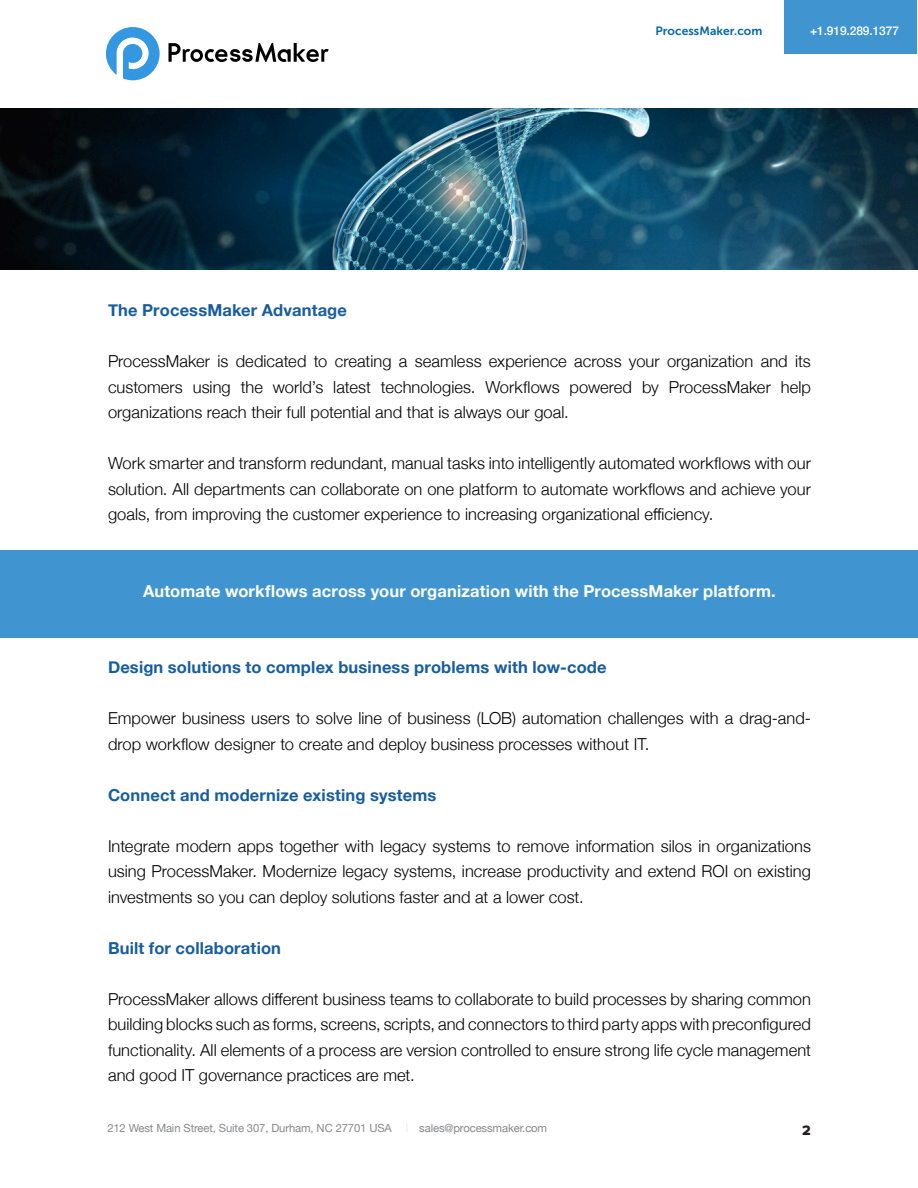
<style>
.page{position:relative;width:918px;height:1188px;background:#fff}
.page>*{position:absolute;margin:0;border:0;box-sizing:border-box;transform-origin:0 0}
.t1{font:300 16.5px/25.5px "Helvetica Neue";letter-spacing:.005em;color:#000;text-align:justify}
.t2{font:700 16.5px "Helvetica Neue";letter-spacing:.01em;color:#175d9e}
.t3{font:700 16.5px "Helvetica Neue";letter-spacing:.01em;color:#fff}
.t4{font:14.25px "Proxima Nova Extrabld";color:#231f20}
.t5{font:12px "Museo Sans 700";letter-spacing:.005em;color:#0167a6}
.t6{font:500 12px "Helvetica Neue";letter-spacing:-.01em;color:#fff}
.t7{font:11.25px "Helvetica Neue";letter-spacing:-.01em;color:#86888b}
.s1{font-weight:200;font-size:8.4px;color:#658dbf}
</style>
<div class="page">
<div style="left:785px;top:0;width:132px;height:54px;background:#4095d1"></div>
<svg style="left:106px;top:27px;width:54px;height:53px"></svg>
<svg style="left:169px;top:43px;width:160px;height:19px"></svg>
<div style="left:0;top:550px;width:918px;height:88px;background:#4095d1"></div>
<img style="left:0;top:108px;width:918px;height:162px">
<hr style="left:917px;top:940px;width:1px;height:140px;background:#e5e6e8">
<p class="t5" style="left:655px;top:24px;width:109px">ProcessMaker.com</p>
<p class="t6" style="left:810px;top:21px;width:90px">+1.919.289.1377</p>
<p class="t2" style="left:108px;top:298px;width:241px">The ProcessMaker Advantage</p>
<p class="t1" style="left:108px;top:347px;width:704px">ProcessMaker is dedicated to creating a seamless experience across your organization and its customers using the world’s latest technologies. Workflows powered by ProcessMaker help organizations reach their full potential and that is always our goal.</p>
<p class="t1" style="left:108px;top:449px;width:704px">Work smarter and transform redundant, manual tasks into intelligently automated workflows with our solution. All departments can collaborate on one platform to automate workflows and achieve your goals, from improving the customer experience to increasing organizational efficiency.</p>
<p class="t3" style="left:143px;top:578px;width:634px">Automate workflows across your organization with the ProcessMaker platform.</p>
<p class="t2" style="left:108px;top:655px;width:500px">Design solutions to complex business problems with low-code</p>
<p class="t1" style="left:108px;top:704px;width:704px">Empower business users to solve line of business (LOB) automation challenges with a drag-and&shy;drop workflow designer to create and deploy business processes without IT.</p>
<p class="t2" style="left:108px;top:782px;width:330px">Connect and modernize existing systems</p>
<p class="t1" style="left:108px;top:832px;width:704px">Integrate modern apps together with legacy systems to remove information silos in organizations using ProcessMaker. Modernize legacy systems, increase productivity and extend ROI on existing investments so you can deploy solutions faster and at a lower cost.</p>
<p class="t2" style="left:108px;top:935px;width:175px">Built for collaboration</p>
<p class="t1" style="left:108px;top:985px;width:705px">ProcessMaker allows different business teams to collaborate to build processes by sharing common building blocks such as forms, screens, scripts, and connectors to third party apps with preconfigured functionality. All elements of a process are version controlled to ensure strong life cycle management and good IT governance practices are met.</p>
<p class="t7" style="left:107px;top:1120px;width:286px">212 West Main Street, Suite 307, Durham, NC 27701 USA</p>
<p class="t7" style="left:406px;top:1120px;width:143px"><span class="s1">|</span> sales@processmaker.com</p>
<p class="t4" style="left:802px;top:1122px;width:10px">2</p>
</div>
